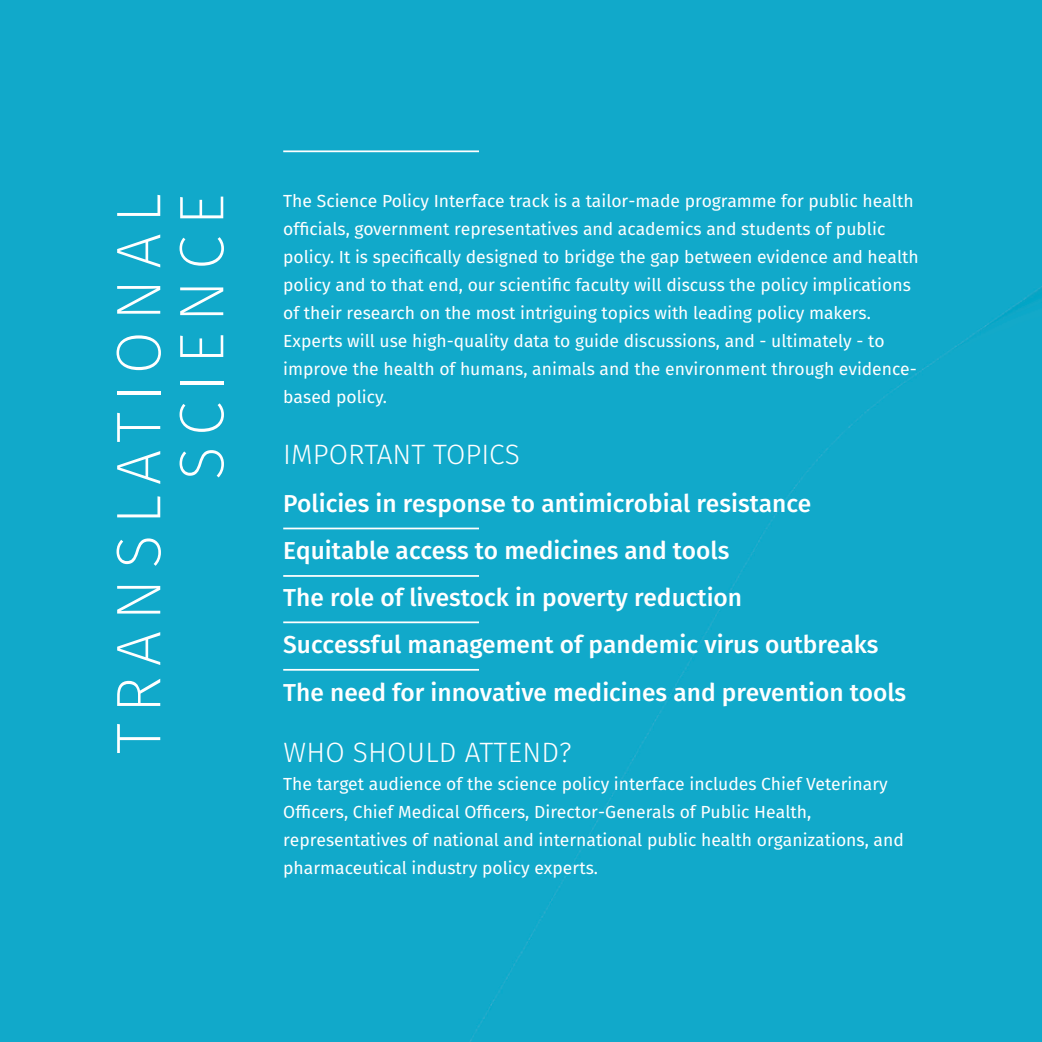
<style>
.page{position:relative;width:1042px;height:1042px;background:#11a9ca}
.page>*{position:absolute;margin:0;border:0;box-sizing:border-box;transform-origin:0 0}
.t1{font:200 63px/63px "Fira Sans";letter-spacing:.16em;color:#fff;text-align:right}
.t2{font:300 28px "Fira Sans";color:#fff}
.t3{font:500 24.5px/47.2px "Fira Sans";color:#fff}
.t4{font:17.5px/28px "Fira Sans";color:#fff}
</style>
<div class="page">
<hr style="left:283px;top:150px;width:196px;height:2px;background:#fff">
<hr style="left:283px;top:527px;width:196px;height:2px;background:#fff">
<hr style="left:283px;top:621px;width:196px;height:2px;background:#fff">
<hr style="left:283px;top:575px;width:196px;height:2px;background:#fff">
<hr style="left:283px;top:669px;width:196px;height:2px;background:#fff">
<h1 class="t1" style="left:107px;top:754px;width:562px;rotate:-90deg">TRANSLATIONAL<br>SCIENCE</h1>
<p class="t4" style="left:283px;top:186px;width:637px">The Science Policy Interface track is a tailor-made programme for public health officials, government representatives and academics and students of public policy. It is specifically designed to bridge the gap between evidence and health policy and to that end, our scientific faculty will discuss the policy implications of their research on the most intriguing topics with leading policy makers.<br>Experts will use high-quality data to guide discussions, and - ultimately - to improve the health of humans, animals and the environment through evidence&shy;based policy.</p>
<h2 class="t2" style="left:283px;top:435px;width:238px">IMPORTANT TOPICS</h2>
<p class="t3" style="left:283px;top:479px;width:624px">Policies in response to antimicrobial resistance Equitable access to medicines and tools<br>The role of livestock in poverty reduction<br>Successful management of pandemic virus outbreaks The need for innovative medicines and prevention tools</p>
<h2 class="t2" style="left:283px;top:733px;width:290px">WHO SHOULD ATTEND?</h2>
<p class="t4" style="left:283px;top:770px;width:622px">The target audience of the science policy interface includes Chief Veterinary Officers, Chief Medical Officers, Director-Generals of Public Health, representatives of national and international public health organizations, and pharmaceutical industry policy experts.</p>
</div>
